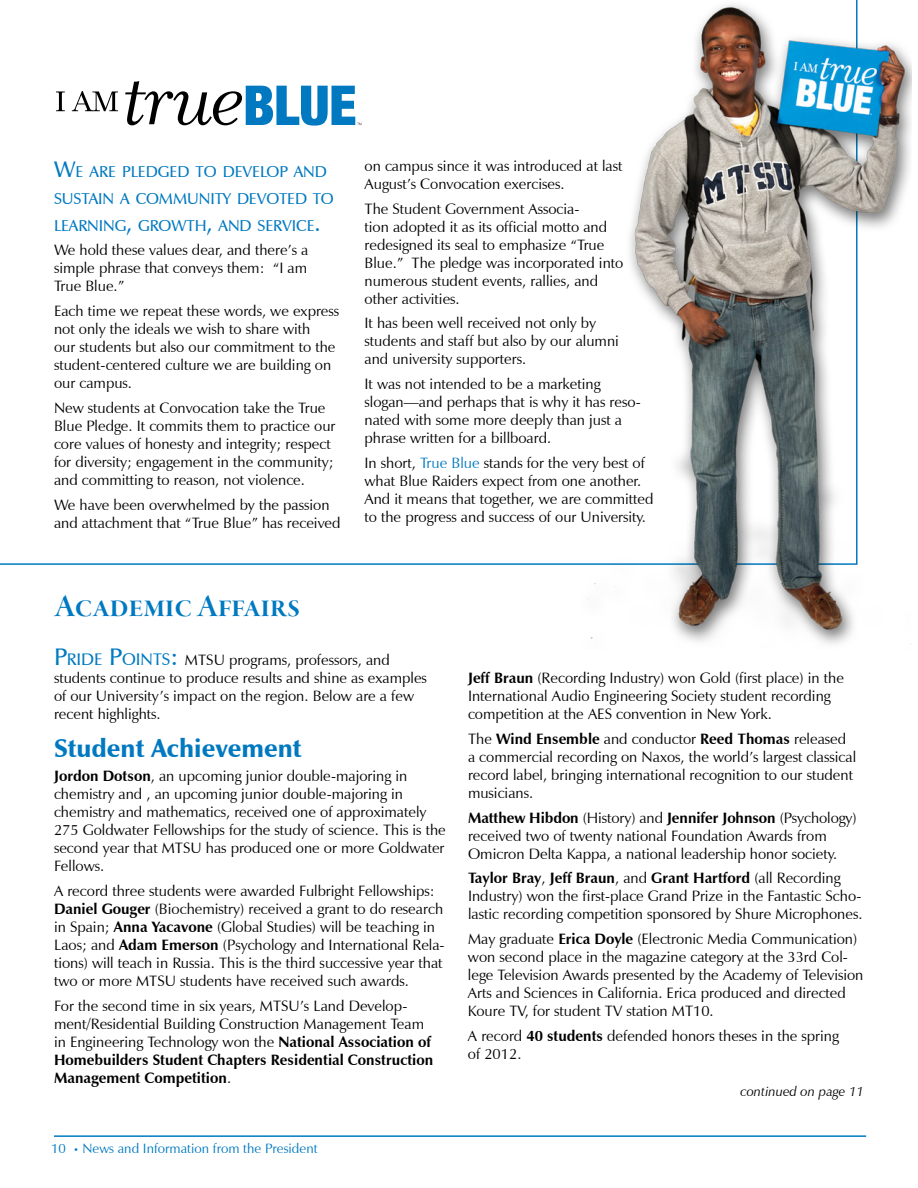
<style>
.page{position:relative;width:918px;height:1188px;background:#fff}
.page>*{position:absolute;margin:0;border:0;box-sizing:border-box;transform-origin:0 0}
.t1{font:33px "Garamond Premr Pro Smbd Disp";color:#0079c1}
.t2{font:900 25.5px "Zapf Humanist 601 BT";color:#0079c1}
.t3{font:600 15.75px/27px "Zapf Humanist 601 BT";letter-spacing:-.005em;color:#0079c1}
.t4{font:15px/18px "Zapf Humanist 601 BT";color:#000}
.t5{font:13.5px "Zapf Humanist 601 BT";color:#0079c1}
.t6{font:italic 13.5px "Zapf Humanist 601 BT";color:#000}
.s1{font-size:22.5px}
.s2{color:#0079c1}
.s3{font-weight:600;font-size:24px;color:#0079c1}
.s4{font-weight:600;font-size:16.8px;color:#0079c1}
.s5{font-weight:700}
.s6{font-size:9px}
</style>
<div class="page">
<img style="left:581px;top:0;width:331px;height:645px">
<svg style="left:56px;top:91px;width:9px;height:20px"></svg>
<svg style="left:72px;top:91px;width:46px;height:20px"></svg>
<svg style="left:125px;top:81px;width:236px;height:45px"></svg>
<hr style="left:54px;top:1135px;width:812px;height:2px;background:#0079c1">
<p class="t3" style="left:54px;top:158px;width:281px"><span class="s1">W</span>E ARE PLEDGED TO DEVELOP AND<br>SUSTAI N A COMMUNITY DEVOTED TO<br>LEARNI NG<span class="s1">,</span> GROWTH<span class="s1">,</span> AND SERVICE<span class="s1">.</span></p>
<p class="t4" style="left:54px;top:241px;width:256px;text-align:justify">We hold these values dear, and there’s a simple phrase that conveys them: “I am True Blue.”</p>
<p class="t4" style="left:54px;top:302px;width:287px">Each time we repeat these words, we express not only the ideals we wish to share with<br>our students but also our commitment to the student-centered culture we are building on our campus.</p>
<p class="t4" style="left:54px;top:399px;width:283px">New students at Convocation take the True Blue Pledge. It commits them to practice our core values of honesty and integrity; respect for diversity; engagement in the community; and committing to reason, not violence.</p>
<p class="t4" style="left:54px;top:495px;width:288px">We have been overwhelmed by the passion and attachment that “True Blue” has received</p>
<p class="t4" style="left:364px;top:157px;width:260px">on campus since it was introduced at last<br>August’s Convocation exercises.</p>
<p class="t4" style="left:364px;top:199px;width:260px">The Student Government Associa-<br>tion adopted it as its official motto and redesigned its seal to emphasize “True Blue.” The pledge was incorporated into numerous student events, rallies, and other activities.</p>
<p class="t4" style="left:364px;top:314px;width:256px">It has been well received not only by students and staff but also by our alumni and university supporters.</p>
<p class="t4" style="left:364px;top:375px;width:278px">It was not intended to be a marketing slogan—and perhaps that is why it has reso&shy;nated with some more deeply than just a phrase written for a billboard.</p>
<p class="t4" style="left:364px;top:454px;width:291px">In short, <span class="s2">True Blue</span> stands for the very best of what Blue Raiders expect from one another.<br>And it means that together, we are committed to the progress and success of our University.</p>
<h1 class="t1" style="left:54px;top:588px;width:247px">Academic Affairs</h1>
<p class="t4" style="left:54px;top:651px;width:374px"><span class="s3">P</span><span class="s4">RI DE</span> <span class="s3">P</span><span class="s4">OI NTS</span><span class="s3">:</span> MTSU programs, professors, and students continue to produce results and shine as examples of our University’s impact on the region. Below are a few recent highlights.</p>
<h2 class="t2" style="left:54px;top:732px;width:249px">Student Achievement</h2>
<p class="t4" style="left:54px;top:767px;width:393px"><span class="s5">Jordon Dotson</span>, an upcoming junior double-majoring in chemistry and , an upcoming junior double-majoring in chemistry and mathematics, received one of approximately 275 Goldwater Fellowships for the study of science. This is the second year that MTSU has produced one or more Goldwater Fellows.</p>
<p class="t4" style="left:54px;top:882px;width:392px">A record three students were awarded Fulbright Fellowships:<br><span class="s5">Daniel Gouger</span> (Biochemistry) received a grant to do research in Spain; <span class="s5">Anna Yacavone</span> (Global Studies) will be teaching in Laos; and <span class="s5">Adam Emerson</span> (Psychology and International Rela&shy;tions) will teach in Russia. This is the third successive year that two or more MTSU students have received such awards.</p>
<p class="t4" style="left:54px;top:997px;width:381px">For the second time in six years, MTSU’s Land Develop&shy;ment/Residential Building Construction Management Team in Engineering Technology won the <span class="s5">National Association of Homebuilders Student Chapters Residential Construction Management Competition</span>.</p>
<p class="t5" style="left:51px;top:1140px;width:268px">10 <span class="s6">•</span> News and Information from the President</p>
<p class="t4" style="left:468px;top:669px;width:377px"><span class="s5">Jeff Braun</span> (Recording Industry) won Gold (first place) in the<br>International Audio Engineering Society student recording competition at the AES convention in New York.</p>
<p class="t4" style="left:468px;top:730px;width:390px">The <span class="s5">Wind Ensemble</span> and conductor <span class="s5">Reed Thomas</span> released a commercial recording on Naxos, the world’s largest classical record label, bringing international recognition to our student musicians.</p>
<p class="t4" style="left:468px;top:808px;width:390px"><span class="s5">Matthew Hibdon</span> (History) and <span class="s5">Jennifer Johnson</span> (Psychology) received two of twenty national Foundation Awards from<br>Omicron Delta Kappa, a national leadership honor society.</p>
<p class="t4" style="left:468px;top:869px;width:396px"><span class="s5">Taylor Bray</span>, <span class="s5">Jeff Braun</span>, and <span class="s5">Grant Hartford</span> (all Recording<br>Industry) won the first-place Grand Prize in the Fantastic Scho&shy;lastic recording competition sponsored by Shure Microphones.</p>
<p class="t4" style="left:468px;top:930px;width:397px">May graduate <span class="s5">Erica Doyle</span> (Electronic Media Communication) won second place in the magazine category at the 33rd Col&shy;lege Television Awards presented by the Academy of Television Arts and Sciences in California. Erica produced and directed Koure TV, for student TV station MT10.</p>
<p class="t4" style="left:468px;top:1027px;width:373px">A record <span class="s5">40 students</span> defended honors theses in the spring of 2012.</p>
<p class="t6" style="left:741px;top:1083px;width:125px">continued on page 11</p>
</div>
